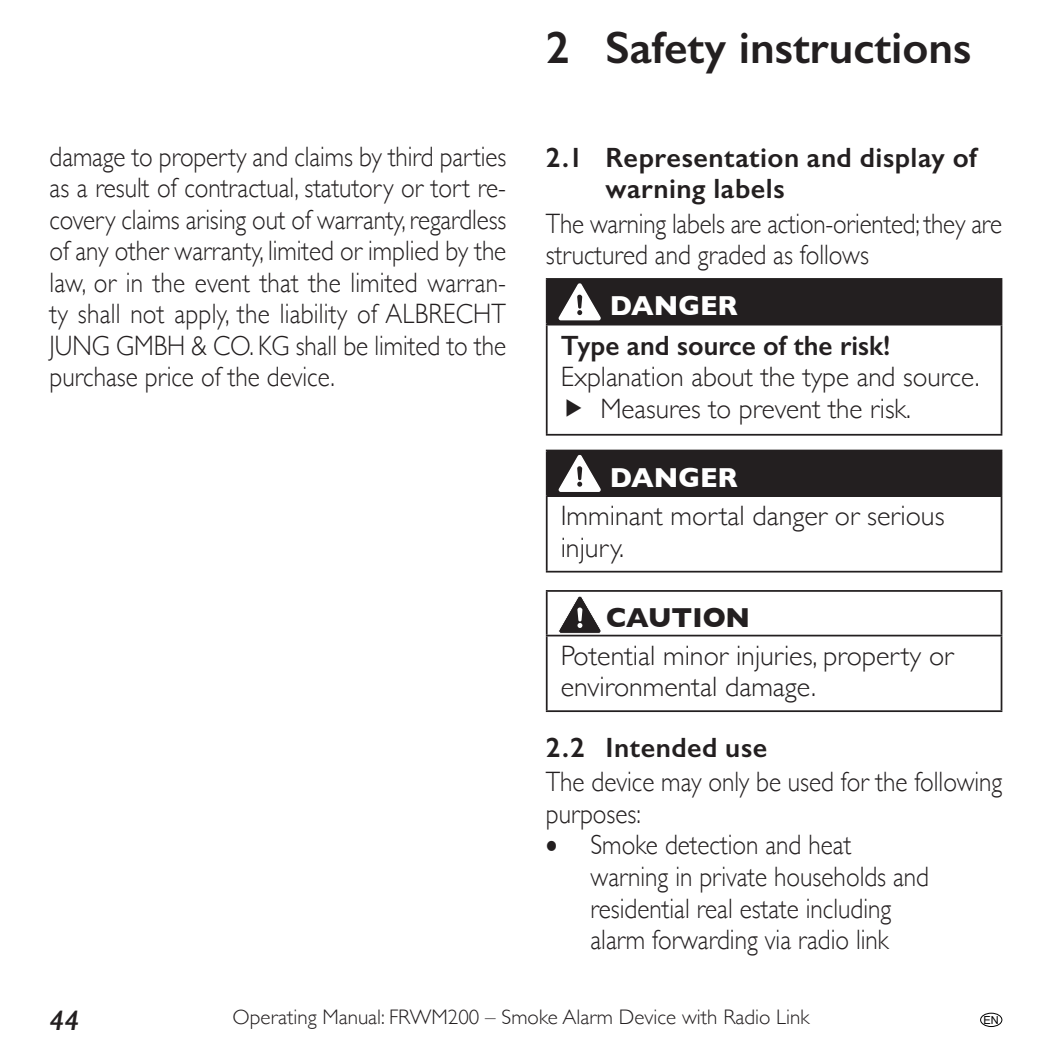
<style>
.page{position:relative;width:1052px;height:1052px;background:#fff}
.page>*{position:absolute;margin:0;border:0;box-sizing:border-box;transform-origin:0 0}
.t1{font:600 45.5px "Gill Sans";color:#231f20}
.Garantie_Fließtext_E{font:300 28px/31.5px "Gill Sans";color:#231f20;text-align:justify;scale:.9 1}
.Warn_03_Erläuterung{font:300 28px/31.5px "Gill Sans";color:#231f20}
.Warn_02_Art_Quelle{font:600 28px/31.5px "Gill Sans";letter-spacing:.015em;color:#231f20}
.Fließtext{font:300 28px/31.5px "Gill Sans";color:#231f20;scale:.89 1}
.Fließtext-2{font:300 28px/31.5px "Gill Sans";color:#231f20;scale:.9 1}
.Garantie_Fließtext_E-2{font:300 28px "Gill Sans";color:#231f20}
.Warn_01_Signal{font:700 28px "Gill Sans";color:#fff}
.Warn_01_Signal_vorsi{font:700 28px "Gill Sans";color:#231f20}
.t2{font:italic 600 28px "Gill Sans";color:#231f20}
.t3{font:300 21px "Gill Sans";color:#231f20}
.t4{font:11.2px "Arial";color:#000001}
</style>
<div class="page">
<div style="left:980px;top:1012px;width:22px;height:15px;border:1px solid #000001;border-radius:50%"></div>
<div style="left:547px;top:279px;width:454px;height:45px;background:#231f20"></div>
<hr style="left:546px;top:325px;width:1px;height:109px;background:#231f20">
<hr style="left:1000px;top:325px;width:2px;height:109px;background:#231f20">
<hr style="left:546px;top:434px;width:456px;height:1px;background:#231f20">
<hr style="left:546px;top:278px;width:456px;height:2px;background:#231f20">
<hr style="left:546px;top:280px;width:1px;height:44px;background:#231f20">
<hr style="left:1000px;top:280px;width:2px;height:44px;background:#231f20">
<hr style="left:546px;top:324px;width:456px;height:1px;background:#231f20">
<svg style="left:558px;top:283px;width:43px;height:38px"></svg>
<div style="left:577px;top:294px;width:5px;height:15px;background:#231f20;border-radius:2px"></div>
<div style="left:547px;top:450px;width:454px;height:46px;background:#231f20"></div>
<hr style="left:546px;top:497px;width:1px;height:74px;background:#231f20">
<hr style="left:1000px;top:497px;width:2px;height:74px;background:#231f20">
<hr style="left:546px;top:571px;width:456px;height:1px;background:#231f20">
<hr style="left:546px;top:449px;width:456px;height:2px;background:#231f20">
<hr style="left:546px;top:451px;width:1px;height:44px;background:#231f20">
<hr style="left:1000px;top:451px;width:2px;height:44px;background:#231f20">
<hr style="left:546px;top:495px;width:456px;height:2px;background:#231f20">
<svg style="left:558px;top:455px;width:43px;height:37px"></svg>
<div style="left:577px;top:466px;width:5px;height:14px;background:#231f20;border-radius:2px"></div>
<hr style="left:546px;top:636px;width:1px;height:74px;background:#231f20">
<hr style="left:1000px;top:636px;width:2px;height:74px;background:#231f20">
<hr style="left:546px;top:710px;width:456px;height:2px;background:#231f20">
<hr style="left:546px;top:590px;width:456px;height:2px;background:#231f20">
<hr style="left:546px;top:592px;width:1px;height:43px;background:#231f20">
<hr style="left:1000px;top:592px;width:2px;height:43px;background:#231f20">
<hr style="left:546px;top:635px;width:456px;height:1px;background:#231f20">
<svg style="left:559px;top:596px;width:42px;height:37px"></svg>
<div style="left:577px;top:607px;width:5px;height:14px;background:#fff;border-radius:2px"></div>
<p class="t1" style="left:546px;top:20px;width:427px">2 Safety instructions</p>
<p class="Garantie_Fließtext_E" style="left:50px;top:139px;width:509px">damage to property and claims by third parties as a result of contractual, statutory or tort re&shy;covery claims arising out of warranty, regardless of any other warranty, limited or implied by the law, or in the event that the limited warran&shy;ty shall not apply, the liability of ALBRECHT JUNG GMBH &amp; CO. KG shall be limited to the purchase price of the device.</p>
<p class="Warn_02_Art_Quelle" style="left:605px;top:141px;width:373px;text-indent:-60px">2.1 Representation and display of warning labels</p>
<p class="Fließtext" style="left:546px;top:206px;width:514px">The warning labels are action-oriented; they are structured and graded as follows</p>
<p class="Warn_01_Signal" style="left:610px;top:289px;width:129px">DANGER</p>
<p class="Warn_02_Art_Quelle" style="left:561px;top:329px;width:331px">Type and source of the risk!</p>
<p class="Warn_03_Erläuterung" style="left:561px;top:360px;width:420px">Explanation about the type and source.</p>
<p class="Garantie_Fließtext_E-2" style="left:600px;top:386px;width:312px">Measures to prevent the risk.</p>
<p class="Warn_01_Signal" style="left:610px;top:461px;width:129px">DANGER</p>
<p class="Warn_03_Erläuterung" style="left:561px;top:499px;width:385px">Imminant mortal danger or serious injury.</p>
<p class="Warn_01_Signal_vorsi" style="left:606px;top:601px;width:145px">CAUTION</p>
<p class="Warn_03_Erläuterung" style="left:561px;top:638px;width:394px">Potential minor injuries, property or environmental damage.</p>
<p class="Warn_02_Art_Quelle" style="left:546px;top:731px;width:223px">2.2 Intended use</p>
<p class="Fließtext-2" style="left:546px;top:765px;width:509px">The device may only be used for the following purposes:</p>
<p class="Garantie_Fließtext_E" style="left:590px;top:828px;width:378px;text-align:left;text-indent:-45px">• Smoke detection and heat warning in private households and residential real estate including alarm forwarding via radio link</p>
<p class="t2" style="left:50px;top:1003px;width:31px">44</p>
<p class="t3" style="left:233px;top:1001px;width:578px">Operating Manual: FRWM200 – Smoke Alarm Device with Radio Link</p>
<p class="t4" style="left:983px;top:1012px;width:17px">EN</p>
</div>
